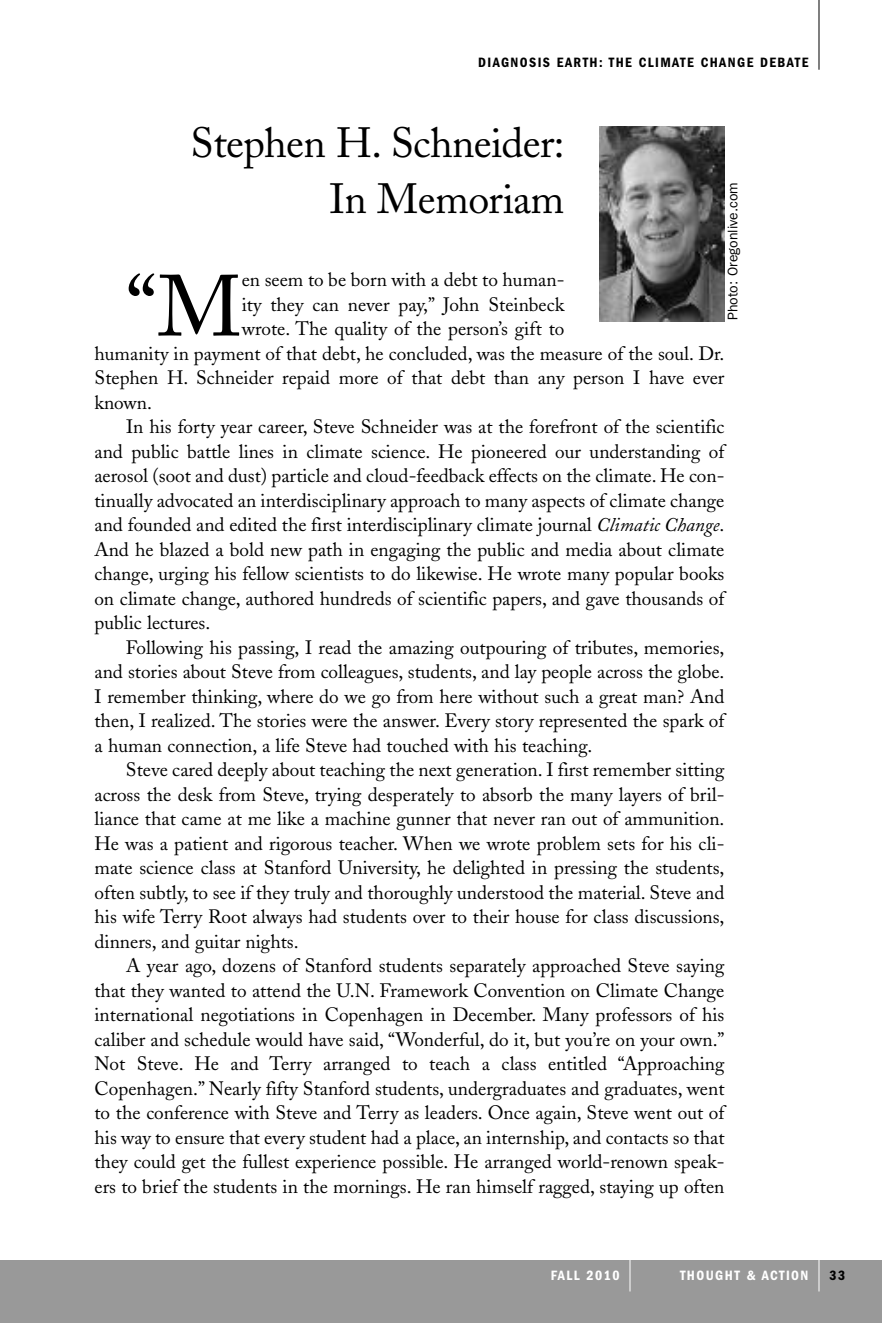
<style>
.page{position:relative;width:882px;height:1323px;background:#fff}
.page>*{position:absolute;margin:0;border:0;box-sizing:border-box;transform-origin:0 0}
.t1{font:85.75px "Adobe Caslon";color:#000}
.t2{font:42px/56px "Adobe Caslon";letter-spacing:-.015em;color:#000;text-align:right}
.t3{font:19.25px "Adobe Caslon";color:#000}
.t4{font:600 condensed 14px "Franklin Gothic";letter-spacing:.1em;color:#000}
.t5{font:600 condensed 14px "Franklin Gothic";letter-spacing:.1em;color:#fff}
.t6{font:14px "Franklin Gothic";color:#000}
.s1{font-style:italic}
</style>
<div class="page">
<div style="left:0;top:1260px;width:882px;height:63px;background:#999"></div>
<hr style="left:819px;top:1256px;width:1px;height:36px;background:#fff">
<hr style="left:630px;top:1256px;width:1px;height:36px;background:#fff">
<hr style="left:819px;top:0;width:1px;height:70px;background:#000">
<img style="left:600px;top:126px;width:124px;height:196px">
<p class="t4" style="left:478px;top:58px;width:332px">DIAGNOSIS EARTH: THE CLIMATE CHANGE DEBATE</p>
<h2 class="t2" style="left:190px;top:120px;width:376px">Stephen H. Schneider:<br>In Memoriam</h2>
<p class="t6" style="left:728px;top:320px;width:139px;rotate:-90deg">Photo: Oregonlive.com</p>
<h1 class="t1" style="left:126px;top:275px;width:117px">“M</h1>
<p class="t3" style="left:242px;top:273px;width:324px">en seem to be born with a debt to human-</p>
<p class="t3" style="left:242px;top:297px;width:324px">ity they can never pay,” John Steinbeck</p>
<p class="t3" style="left:242px;top:322px;width:324px">wrote. The quality of the person’s gift to</p>
<p class="t3" style="left:94px;top:346px;width:632px">humanity in payment of that debt, he concluded, was the measure of the soul. Dr.</p>
<p class="t3" style="left:95px;top:371px;width:632px">Stephen H. Schneider repaid more of that debt than any person I have ever</p>
<p class="t3" style="left:94px;top:395px;width:59px">known.</p>
<p class="t3" style="left:126px;top:420px;width:600px">In his forty year career, Steve Schneider was at the forefront of the scientific</p>
<p class="t3" style="left:94px;top:444px;width:632px">and public battle lines in climate science. He pioneered our understanding of</p>
<p class="t3" style="left:94px;top:469px;width:632px">aerosol (soot and dust) particle and cloud-feedback effects on the climate. He con-</p>
<p class="t3" style="left:95px;top:493px;width:632px">tinually advocated an interdisciplinary approach to many aspects of climate change</p>
<p class="t3" style="left:94px;top:518px;width:632px">and founded and edited the first interdisciplinary climate journal <span class="s1">Climatic Change</span>.</p>
<p class="t3" style="left:94px;top:542px;width:632px">And he blazed a bold new path in engaging the public and media about climate</p>
<p class="t3" style="left:94px;top:567px;width:632px">change, urging his fellow scientists to do likewise. He wrote many popular books</p>
<p class="t3" style="left:94px;top:591px;width:632px">on climate change, authored hundreds of scientific papers, and gave thousands of</p>
<p class="t3" style="left:94px;top:616px;width:117px">public lectures.</p>
<p class="t3" style="left:126px;top:640px;width:600px">Following his passing, I read the amazing outpouring of tributes, memories,</p>
<p class="t3" style="left:94px;top:665px;width:632px">and stories about Steve from colleagues, students, and lay people across the globe.</p>
<p class="t3" style="left:94px;top:689px;width:631px">I remember thinking, where do we go from here without such a great man? And</p>
<p class="t3" style="left:94px;top:714px;width:632px">then, I realized. The stories were the answer. Every story represented the spark of</p>
<p class="t3" style="left:94px;top:738px;width:499px">a human connection, a life Steve had touched with his teaching.</p>
<p class="t3" style="left:126px;top:763px;width:600px">Steve cared deeply about teaching the next generation. I first remember sitting</p>
<p class="t3" style="left:94px;top:787px;width:632px">across the desk from Steve, trying desperately to absorb the many layers of bril-</p>
<p class="t3" style="left:94px;top:812px;width:631px">liance that came at me like a machine gunner that never ran out of ammunition.</p>
<p class="t3" style="left:94px;top:836px;width:632px">He was a patient and rigorous teacher. When we wrote problem sets for his cli-</p>
<p class="t3" style="left:94px;top:861px;width:632px">mate science class at Stanford University, he delighted in pressing the students,</p>
<p class="t3" style="left:94px;top:885px;width:632px">often subtly, to see if they truly and thoroughly understood the material. Steve and</p>
<p class="t3" style="left:94px;top:910px;width:632px">his wife Terry Root always had students over to their house for class discussions,</p>
<p class="t3" style="left:95px;top:934px;width:206px">dinners, and guitar nights.</p>
<p class="t3" style="left:126px;top:959px;width:600px">A year ago, dozens of Stanford students separately approached Steve saying</p>
<p class="t3" style="left:95px;top:983px;width:632px">that they wanted to attend the U.N. Framework Convention on Climate Change</p>
<p class="t3" style="left:95px;top:1008px;width:632px">international negotiations in Copenhagen in December. Many professors of his</p>
<p class="t3" style="left:95px;top:1032px;width:632px">caliber and schedule would have said, “Wonderful, do it, but you’re on your own.”</p>
<p class="t3" style="left:95px;top:1057px;width:632px">Not Steve. He and Terry arranged to teach a class entitled “Approaching</p>
<p class="t3" style="left:95px;top:1081px;width:632px">Copenhagen.” Nearly fifty Stanford students, undergraduates and graduates, went</p>
<p class="t3" style="left:95px;top:1106px;width:632px">to the conference with Steve and Terry as leaders. Once again, Steve went out of</p>
<p class="t3" style="left:95px;top:1130px;width:632px">his way to ensure that every student had a place, an internship, and contacts so that</p>
<p class="t3" style="left:95px;top:1155px;width:632px">they could get the fullest experience possible. He arranged world-renown speak-</p>
<p class="t3" style="left:95px;top:1179px;width:632px">ers to brief the students in the mornings. He ran himself ragged, staying up often</p>
<p class="t5" style="left:551px;top:1270px;width:70px">FALL 2010</p>
<p class="t5" style="left:680px;top:1270px;width:130px">THOUGHT &amp; ACTION</p>
<p class="t4" style="left:830px;top:1270px;width:17px">33</p>
</div>
